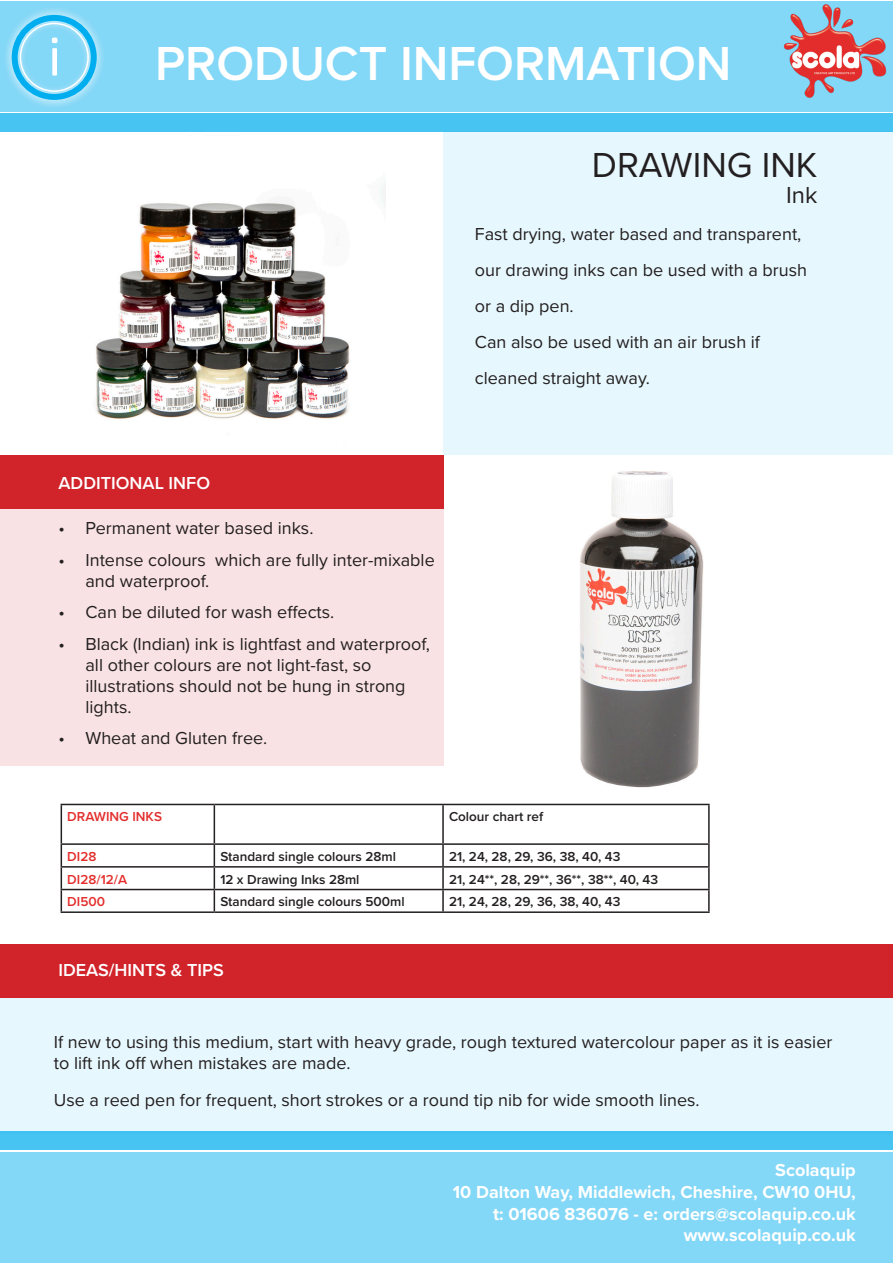
<style>
.page{position:relative;width:893px;height:1263px;background:#fff}
.page>*{position:absolute;margin:0;border:0;box-sizing:border-box;transform-origin:0 0}
.t1{font:58.5px "Calibri";color:#fff}
.t2{font:600 49.5px "Proxima Nova";color:#fff}
.t3{font:36px "Proxima Nova";color:#231f20}
.t4{font:24px "Proxima Nova";color:#231f20}
.t5{font:18px/21px "Proxima Nova";color:#231f20}
.t6{font:700 18px/21.6px "Proxima Nova";color:#fff;text-align:right}
.t7{font:600 18px "Proxima Nova";color:#fff}
.Product_Codes{font:600 13.5px "Proxima Nova";color:#231f20}
.Product_Codes-2{font:600 13.5px "Proxima Nova";color:#e32d2c}
</style>
<div class="page">
<img style="left:96px;top:181px;width:289px;height:238px">
<img style="left:580px;top:471px;width:124px;height:317px">
<div style="left:0;top:1px;width:893px;height:111px;background:#83d7f7"></div>
<svg style="left:6px;top:9px;width:97px;height:97px"></svg>
<div style="left:12px;top:15px;width:85px;height:85px;border:6px solid #00aeef;border-radius:50%"></div>
<div style="left:20px;top:23px;width:69px;height:69px;border:2px solid #fff;border-radius:50%"></div>
<img style="left:784px;top:4px;width:103px;height:94px">
<div style="left:0;top:456px;width:443px;height:309px;background:#f9e2e3"></div>
<div style="left:0;top:455px;width:443px;height:53px;background:#d1232a"></div>
<div style="left:0;top:114px;width:893px;height:18px;background:#48c4f3"></div>
<div style="left:0;top:1132px;width:893px;height:18px;background:#48c4f3"></div>
<div style="left:0;top:1152px;width:893px;height:111px;background:#83d7f7"></div>
<div style="left:0;top:996px;width:893px;height:138px;background:#e6f7fd"></div>
<div style="left:443px;top:132px;width:450px;height:323px;background:#e6f7fd"></div>
<div style="left:0;top:944px;width:893px;height:53px;background:#d1232a"></div>
<hr style="left:214px;top:805px;width:1px;height:38px;background:#231f20">
<hr style="left:442px;top:805px;width:2px;height:38px;background:#231f20">
<hr style="left:61px;top:843px;width:153px;height:2px;background:#231f20">
<hr style="left:214px;top:843px;width:229px;height:2px;background:#231f20">
<hr style="left:443px;top:843px;width:267px;height:2px;background:#231f20">
<hr style="left:442px;top:845px;width:2px;height:21px;background:#231f20">
<hr style="left:61px;top:866px;width:153px;height:2px;background:#231f20">
<hr style="left:214px;top:866px;width:229px;height:2px;background:#231f20">
<hr style="left:443px;top:866px;width:267px;height:2px;background:#231f20">
<hr style="left:442px;top:868px;width:2px;height:21px;background:#231f20">
<hr style="left:61px;top:889px;width:153px;height:1px;background:#231f20">
<hr style="left:214px;top:889px;width:229px;height:1px;background:#231f20">
<svg style="left:214px;top:845px;width:1px;height:66px"></svg>
<hr style="left:443px;top:889px;width:267px;height:1px;background:#231f20">
<hr style="left:442px;top:890px;width:2px;height:21px;background:#231f20">
<hr style="left:61px;top:911px;width:153px;height:2px;background:#231f20">
<hr style="left:214px;top:911px;width:229px;height:2px;background:#231f20">
<hr style="left:443px;top:911px;width:267px;height:2px;background:#231f20">
<hr style="left:61px;top:804px;width:153px;height:1px;background:#231f20">
<hr style="left:61px;top:805px;width:1px;height:38px;background:#231f20">
<hr style="left:214px;top:804px;width:229px;height:1px;background:#231f20">
<hr style="left:443px;top:804px;width:267px;height:1px;background:#231f20">
<hr style="left:708px;top:805px;width:2px;height:38px;background:#231f20">
<hr style="left:708px;top:845px;width:2px;height:21px;background:#231f20">
<hr style="left:708px;top:868px;width:2px;height:21px;background:#231f20">
<svg style="left:61px;top:845px;width:1px;height:66px"></svg>
<hr style="left:708px;top:890px;width:2px;height:21px;background:#231f20">
<h1 class="t1" style="left:48px;top:15px;width:15px">i</h1>
<h2 class="t2" style="left:155px;top:27px;width:578px">PRODUCT INFORMATION</h2>
<p class="t3" style="left:592px;top:138px;width:227px">DRAWING INK</p>
<p class="t4" style="left:786px;top:177px;width:33px">Ink</p>
<p class="t7" style="left:58px;top:470px;width:153px">ADDITIONAL INFO</p>
<p class="t5" style="left:58px;top:517px;width:257px">• Permanent water based inks.</p>
<p class="t5" style="left:85px;top:548px;width:351px;text-indent:-27px">• Intense colours which are fully inter-mixable and waterproof.</p>
<p class="t5" style="left:58px;top:601px;width:277px">• Can be diluted for wash effects.</p>
<p class="t5" style="left:85px;top:632px;width:346px;text-indent:-27px">• Black (Indian) ink is lightfast and waterproof, all other colours are not light-fast, so illustrations should not be hung in strong lights.</p>
<p class="t5" style="left:58px;top:727px;width:210px">• Wheat and Gluten free.</p>
<p class="t5" style="left:475px;top:215px;width:334px;line-height:36px">Fast drying, water based and transparent, our drawing inks can be used with a brush or a dip pen.</p>
<p class="t5" style="left:475px;top:323px;width:287px;line-height:36px">Can also be used with an air brush if cleaned straight away.</p>
<p class="Product_Codes-2" style="left:67px;top:806px;width:96px">DRAWING INKS</p>
<p class="Product_Codes" style="left:449px;top:806px;width:96px">Colour chart ref</p>
<p class="Product_Codes-2" style="left:67px;top:846px;width:31px">DI28</p>
<p class="Product_Codes" style="left:220px;top:846px;width:177px">Standard single colours 28ml</p>
<p class="Product_Codes" style="left:449px;top:846px;width:173px">21, 24, 28, 29, 36, 38, 40, 43</p>
<p class="Product_Codes-2" style="left:67px;top:869px;width:61px">DI28/12/A</p>
<p class="Product_Codes" style="left:220px;top:869px;width:141px">12 x Drawing Inks 28ml</p>
<p class="Product_Codes" style="left:449px;top:869px;width:211px">21, 24**, 28, 29**, 36**, 38**, 40, 43</p>
<p class="Product_Codes-2" style="left:67px;top:892px;width:39px">DI500</p>
<p class="Product_Codes" style="left:220px;top:892px;width:186px">Standard single colours 500ml</p>
<p class="Product_Codes" style="left:449px;top:892px;width:173px">21, 24, 28, 29, 36, 38, 40, 43</p>
<p class="t7" style="left:58px;top:956px;width:167px">IDEAS/HINTS &amp; TIPS</p>
<p class="t5" style="left:54px;top:1030px;width:780px">If new to using this medium, start with heavy grade, rough textured watercolour paper as it is easier to lift ink off when mistakes are made.</p>
<p class="t5" style="left:54px;top:1089px;width:647px">Use a reed pen for frequent, short strokes or a round tip nib for wide smooth lines.</p>
<p class="t6" style="left:453px;top:1159px;width:404px">Scolaquip<br>10 Dalton Way, Middlewich, Cheshire, CW10 0HU, t: 01606 836076 - e: orders@scolaquip.co.uk www.scolaquip.co.uk</p>
</div>
